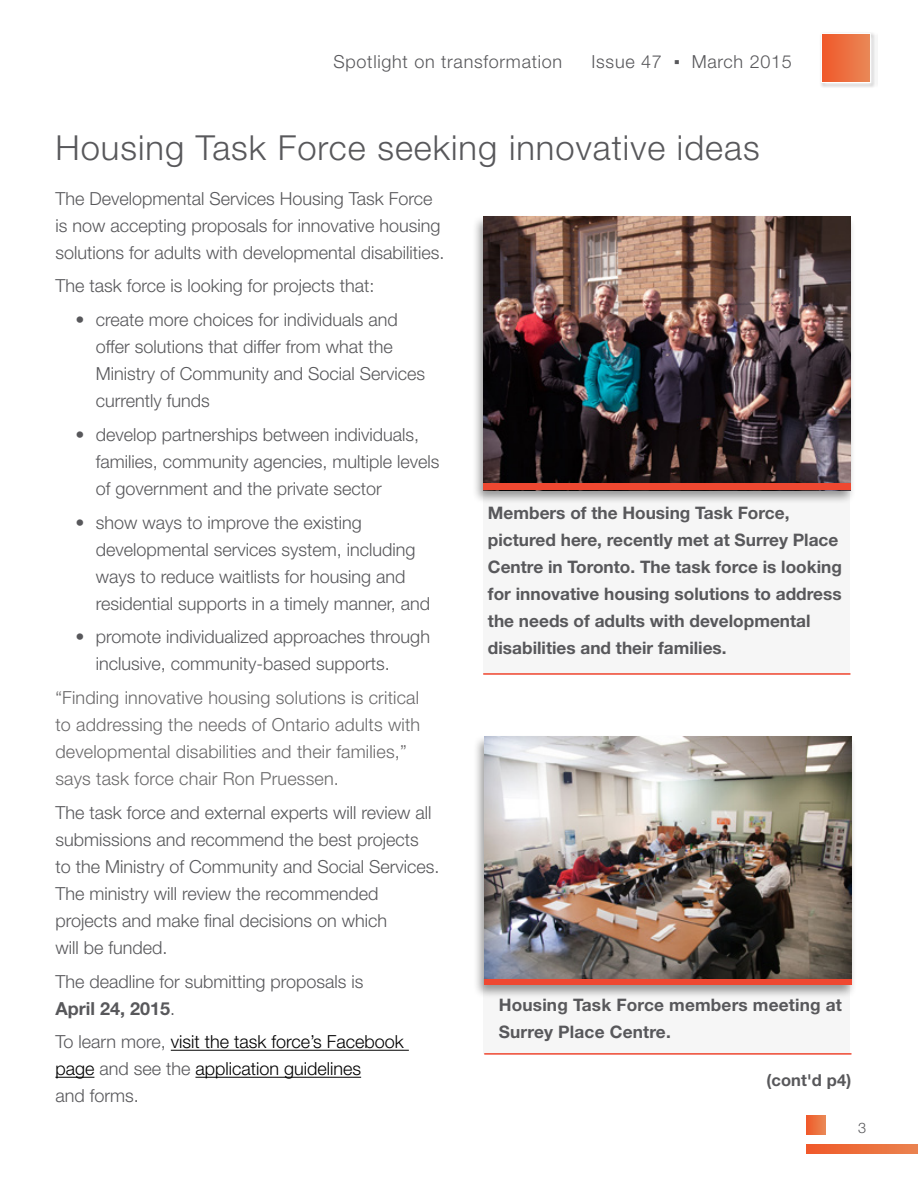
<style>
.page{position:relative;width:918px;height:1188px;background:#fff}
.page>*{position:absolute;margin:0;border:0;box-sizing:border-box;transform-origin:0 0}
.t1{font:300 34.5px "Helvetica Neue LT Std";letter-spacing:.03em;color:#58585b}
.t2{font:300 18px/27px "Helvetica Neue LT Std";color:#58585b}
.t3{font:300 18px/27px "Helvetica Neue LT Std";letter-spacing:.01em;color:#6a696a}
.t4{font:300 18px/33.8px "Helvetica Neue LT Std";color:#000}
.t5{font:300 18px "Helvetica Neue LT Std";letter-spacing:.04em;color:#58585b}
.t6{font:700 17.25px/27px "Helvetica Neue LT Std";color:#58585b}
.t7{font:700 16.5px "Helvetica Neue LT Std";letter-spacing:.01em;color:#58585b}
.t8{font:300 14.55px "Helvetica Neue LT Std";color:#58585b}
.s1{font-family:"Verdana";font-weight:400}
.s2{font-weight:700;color:#58585b}
.s3{color:#58585b}
</style>
<div class="page">
<img style="left:821px;top:33px;width:54px;height:54px">
<svg style="left:821px;top:33px;width:50px;height:50px"></svg>
<div style="left:822px;top:34px;width:48px;height:48px;background:linear-gradient(to right,#f0582a,#e98756)"></div>
<svg style="left:807px;top:1144px;width:111px;height:9px"></svg>
<div style="left:806px;top:1115px;width:20px;height:19px;background:linear-gradient(to right,#f05928,#e98753)"></div>
<div style="left:483px;top:979px;width:367px;height:75px;background:#f6f6f6"></div>
<div style="left:483px;top:490px;width:367px;height:184px;background:#f6f6f6"></div>
<hr style="left:171px;top:1050px;width:238px;height:1px;background:#000">
<hr style="left:55px;top:1077px;width:39px;height:1px;background:#000">
<hr style="left:195px;top:1077px;width:166px;height:1px;background:#000">
<div style="left:472px;top:215px;width:384px;height:289px;background:#000;opacity:.4"></div>
<img style="left:483px;top:217px;width:367px;height:267px">
<div style="left:483px;top:484px;width:367px;height:6px;background:#ef4831"></div>
<hr style="left:483px;top:674px;width:367px;height:1px;background:#ef4831">
<div style="left:473px;top:735px;width:384px;height:264px;background:#000;opacity:.4"></div>
<img style="left:485px;top:737px;width:367px;height:242px">
<div style="left:484px;top:979px;width:368px;height:6px;background:#ef4831"></div>
<hr style="left:484px;top:1054px;width:367px;height:1px;background:#ef4831">
<p class="t5" style="left:333px;top:51px;width:230px">Spotlight on transformation</p>
<p class="t5" style="left:592px;top:51px;width:202px">Issue 47 <span class="s1">▪</span> March 2015</p>
<h1 class="t1" style="left:55px;top:126px;width:706px">Housing Task Force seeking innovative ideas</h1>
<p class="t2" style="left:55px;top:184px;width:390px">The Developmental Services Housing Task Force is now accepting proposals for innovative housing solutions for adults with developmental disabilities.</p>
<p class="t2" style="left:55px;top:272px;width:321px">The task force is looking for projects that:</p>
<p class="t2" style="left:96px;top:306px;width:331px;text-indent:-20px">• create more choices for individuals and offer solutions that differ from what the Ministry of Community and Social Services currently funds</p>
<p class="t2" style="left:96px;top:421px;width:345px;text-indent:-20px">• develop partnerships between individuals, families, community agencies, multiple levels of government and the private sector</p>
<p class="t2" style="left:96px;top:508px;width:336px;text-indent:-20px">• show ways to improve the existing developmental services system, including ways to reduce waitlists for housing and residential supports in a timely manner, and</p>
<p class="t2" style="left:96px;top:623px;width:336px;text-indent:-20px">• promote individualized approaches through inclusive, community-based supports.</p>
<p class="t3" style="left:55px;top:684px;width:366px">“Finding innovative housing solutions is critical to addressing the needs of Ontario adults with developmental disabilities and their families,” says task force chair Ron Pruessen.</p>
<p class="t2" style="left:55px;top:799px;width:386px">The task force and external experts will review all submissions and recommend the best projects<br>to the Ministry of Community and Social Services.<br>The ministry will review the recommended projects and make final decisions on which<br>will be funded.</p>
<p class="t2" style="left:55px;top:967px;width:310px">The deadline for submitting proposals is</p>
<p class="t4" style="left:55px;top:991px;width:350px"><span class="s2">April 24, 2015</span><span class="s3">.<br>To learn more,</span> visit the task force’s Facebook</p>
<p class="t4" style="left:55px;top:1055px;width:307px;line-height:27px">page <span class="s3">and see the</span> application guidelines <span class="s3">and forms.</span></p>
<p class="t6" style="left:488px;top:499px;width:355px">Members of the Housing Task Force, pictured here, recently met at Surrey Place Centre in Toronto. The task force is looking for innovative housing solutions to address the needs of adults with developmental disabilities and their families.</p>
<p class="t6" style="left:499px;top:991px;width:345px">Housing Task Force members meeting at<br>Surrey Place Centre.</p>
<p class="t7" style="left:766px;top:1070px;width:87px">(cont'd p4)</p>
<p class="t8" style="left:858px;top:1119px;width:10px">3</p>
</div>
